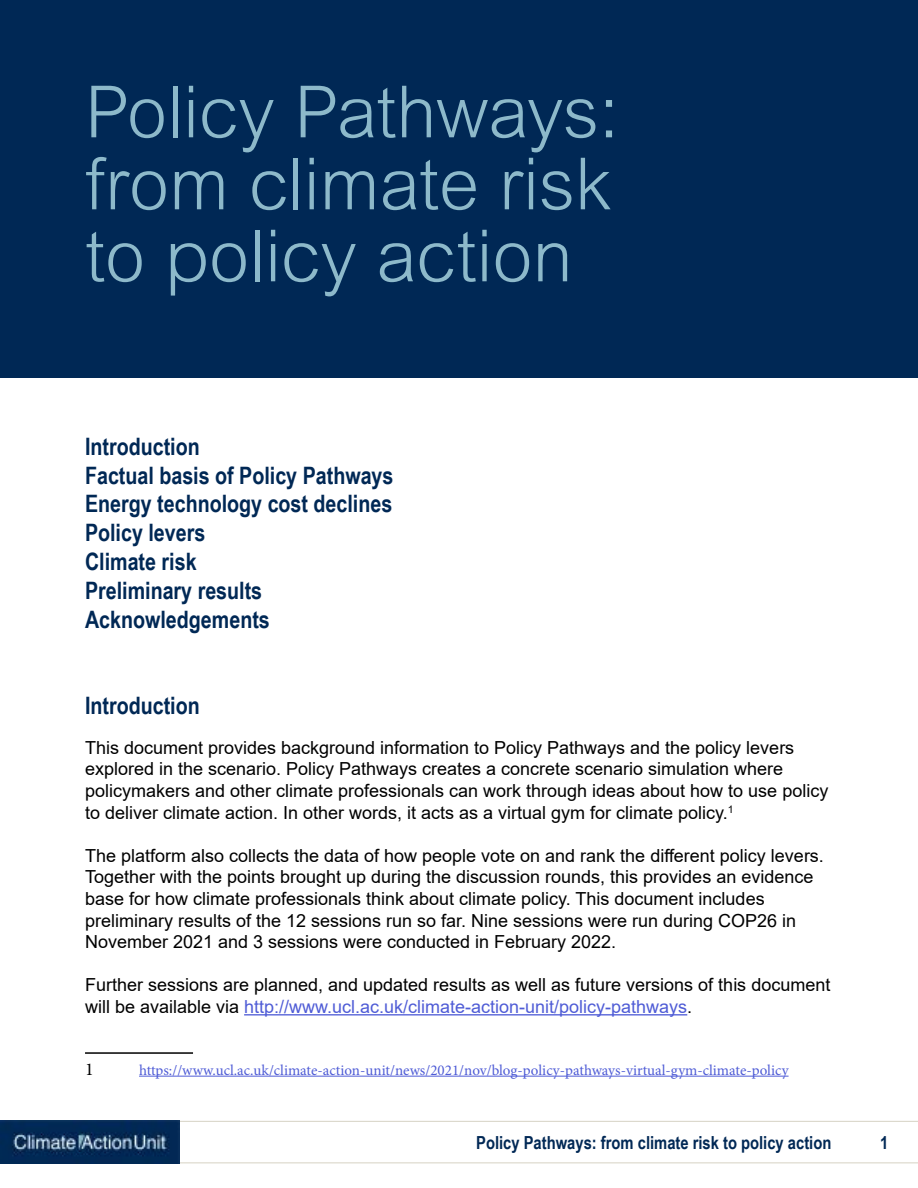
<style>
.page{position:relative;width:918px;height:1188px;background:#fff}
.page>*{position:absolute;margin:0;border:0;box-sizing:border-box;transform-origin:0 0}
.t1{font:300 72px/72px "Arial MT Std";color:#8db9ca;text-align:justify}
.t2{font:700 24px/28.8px "Arial Narrow";color:#002855}
.t3{font:18px/21.6px "Arial";color:#000}
.t4{font:700 18px "Arial Narrow";color:#002855}
.t5{font:18px "Minion Pro";color:#000}
.t6{font:15px "Minion Pro";color:#4f5cd6}
.s1{color:#4f5cd6}
</style>
<div class="page">
<hr style="left:179px;top:1121px;width:739px;height:1px;background:#d6d2c4">
<hr style="left:179px;top:1162px;width:739px;height:1px;background:#d6d2c4">
<img style="left:1px;top:1121px;width:178px;height:42px">
<div style="left:0;top:0;width:918px;height:378px;background:#002855"></div>
<hr style="left:244px;top:1014px;width:443px;height:1px;background:#4f5cd6">
<hr style="left:85px;top:1052px;width:108px;height:2px;background:#000">
<hr style="left:139px;top:1076px;width:650px;height:1px;background:#4f5cd6">
<h1 class="t1" style="left:85px;top:76px;width:535px">Policy Pathways: from climate risk to policy action</h1>
<h2 class="t2" style="left:85px;top:431px;width:310px">Introduction<br>Factual basis of Policy Pathways<br>Energy technology cost declines<br>Policy levers<br>Climate risk<br>Preliminary results<br>Acknowledgements</h2>
<h2 class="t2" style="left:85px;top:690px;width:116px">Introduction</h2>
<p class="t3" style="left:85px;top:736px;width:745px">This document provides background information to Policy Pathways and the policy levers explored in the scenario. Policy Pathways creates a concrete scenario simulation where policymakers and other climate professionals can work through ideas about how to use policy to deliver climate action. In other words, it acts as a virtual gym for climate policy.<sup>1</sup></p>
<p class="t3" style="left:85px;top:844px;width:740px">The platform also collects the data of how people vote on and rank the different policy levers.<br>Together with the points brought up during the discussion rounds, this provides an evidence base for how climate professionals think about climate policy. This document includes preliminary results of the 12 sessions run so far. Nine sessions were run during COP26 in November 2021 and 3 sessions were conducted in February 2022.</p>
<p class="t3" style="left:85px;top:974px;width:747px">Further sessions are planned, and updated results as well as future versions of this document will be available via <span class="s1">http://www.ucl.ac.uk/climate-action-unit/policy-pathways</span>.</p>
<p class="t5" style="left:85px;top:1057px;width:10px">1</p>
<p class="t6" style="left:139px;top:1060px;width:651px">https://www.ucl.ac.uk/climate-action-unit/news/2021/nov/blog-policy-pathways-virtual-gym-climate-policy</p>
<p class="t4" style="left:476px;top:1129px;width:357px">Policy Pathways: from climate risk to policy action</p>
<p class="t4" style="left:880px;top:1129px;width:10px">1</p>
</div>
